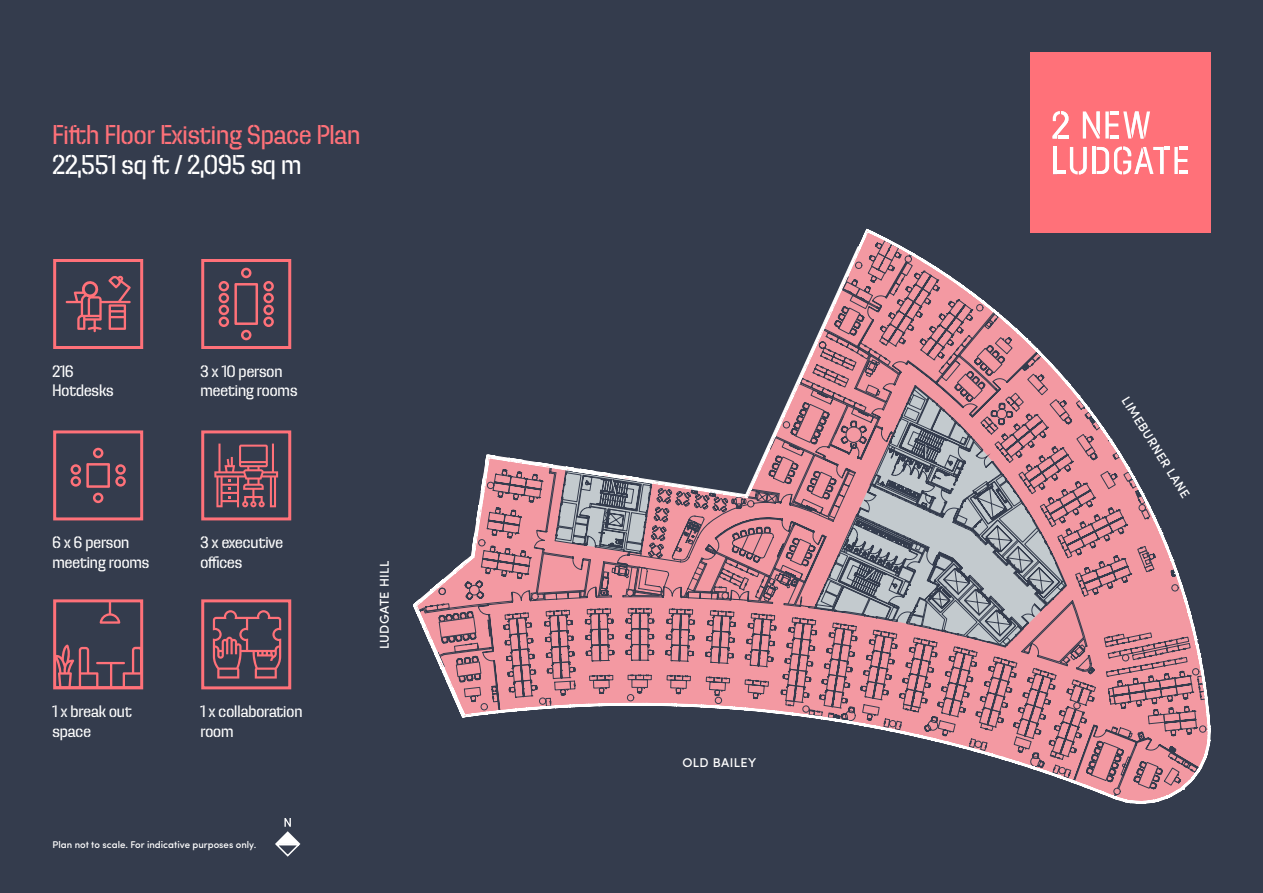
<style>
.page{position:relative;width:1263px;height:893px;background:#343c4d}
.page>*{position:absolute;margin:0;border:0;box-sizing:border-box;transform-origin:0 0}
.t1{font:27px "Dezen Stencil 02";color:#ff7179}
.t2{font:27px "Dezen Stencil 02";color:#fff}
.t3{font:16.5px/19.5px "Dezen Stencil 02";color:#fff}
.t4{font:500 12.75px "Sofia Pro";letter-spacing:.03em;color:#fff}
.t5{font:500 9.75px "Sofia Pro";color:#fff}
</style>
<div class="page">
<svg style="left:858px;top:238px;width:343px;height:564px"></svg>
<svg style="left:820px;top:668px;width:268px;height:120px"></svg>
<svg style="left:859px;top:416px;width:316px;height:252px"></svg>
<svg style="left:413px;top:246px;width:446px;height:473px"></svg>
<svg style="left:275px;top:818px;width:26px;height:39px"></svg>
<div style="left:53px;top:259px;width:90px;height:90px;border:3px solid #ff7179"></div>
<svg style="left:66px;top:275px;width:65px;height:57px"></svg>
<div style="left:53px;top:599px;width:90px;height:90px;border:3px solid #ff7179"></div>
<svg style="left:100px;top:602px;width:20px;height:22px"></svg>
<svg style="left:54px;top:644px;width:88px;height:44px"></svg>
<div style="left:201px;top:599px;width:90px;height:90px;border:3px solid #ff7179"></div>
<svg style="left:213px;top:610px;width:68px;height:69px"></svg>
<div style="left:201px;top:430px;width:90px;height:90px;border:3px solid #ff7179"></div>
<svg style="left:214px;top:444px;width:64px;height:63px"></svg>
<div style="left:201px;top:259px;width:90px;height:90px;border:3px solid #ff7179"></div>
<svg style="left:219px;top:268px;width:55px;height:72px"></svg>
<div style="left:53px;top:430px;width:90px;height:90px;border:3px solid #ff7179"></div>
<svg style="left:71px;top:448px;width:55px;height:55px"></svg>
<div style="left:1030px;top:53px;width:180px;height:180px;background:#ff7179"></div>
<hr style="left:1092px;top:147px;width:3px;height:27px;background:#fff">
<hr style="left:1058px;top:135px;width:11px;height:4px;background:#fff">
<svg style="left:1052px;top:111px;width:16px;height:28px"></svg>
<svg style="left:1083px;top:111px;width:67px;height:28px"></svg>
<svg style="left:1057px;top:147px;width:30px;height:27px"></svg>
<hr style="left:1053px;top:147px;width:3px;height:27px;background:#fff">
<svg style="left:1097px;top:147px;width:91px;height:27px"></svg>
<h1 class="t1" style="left:52px;top:120px;width:309px">Fifth Floor Existing Space Plan</h1>
<h1 class="t2" style="left:52px;top:150px;width:251px">22,551 sq ft / 2,095 sq m</h1>
<p class="t3" style="left:52px;top:361px;width:63px">216<br>Hotdesks</p>
<p class="t3" style="left:201px;top:361px;width:98px">3 x 10 person meeting rooms</p>
<p class="t3" style="left:52px;top:533px;width:98px">6 x 6 person meeting rooms</p>
<p class="t3" style="left:201px;top:533px;width:84px">3 x executive offices</p>
<p class="t3" style="left:52px;top:702px;width:81px">1 x break out space</p>
<p class="t3" style="left:201px;top:702px;width:103px">1 x collaboration room</p>
<p class="t5" style="left:52px;top:837px;width:205px">Plan not to scale. For indicative purposes only.</p>
<p class="t4" style="left:375px;top:649px;width:90px;rotate:-90deg">LUDGATE HILL</p>
<p class="t4" style="left:682px;top:753px;width:75px">OLD BAILEY</p>
<p class="t4" style="left:1133px;top:393px;width:118px;rotate:58deg">LIMEBURNER LANE</p>
</div>
